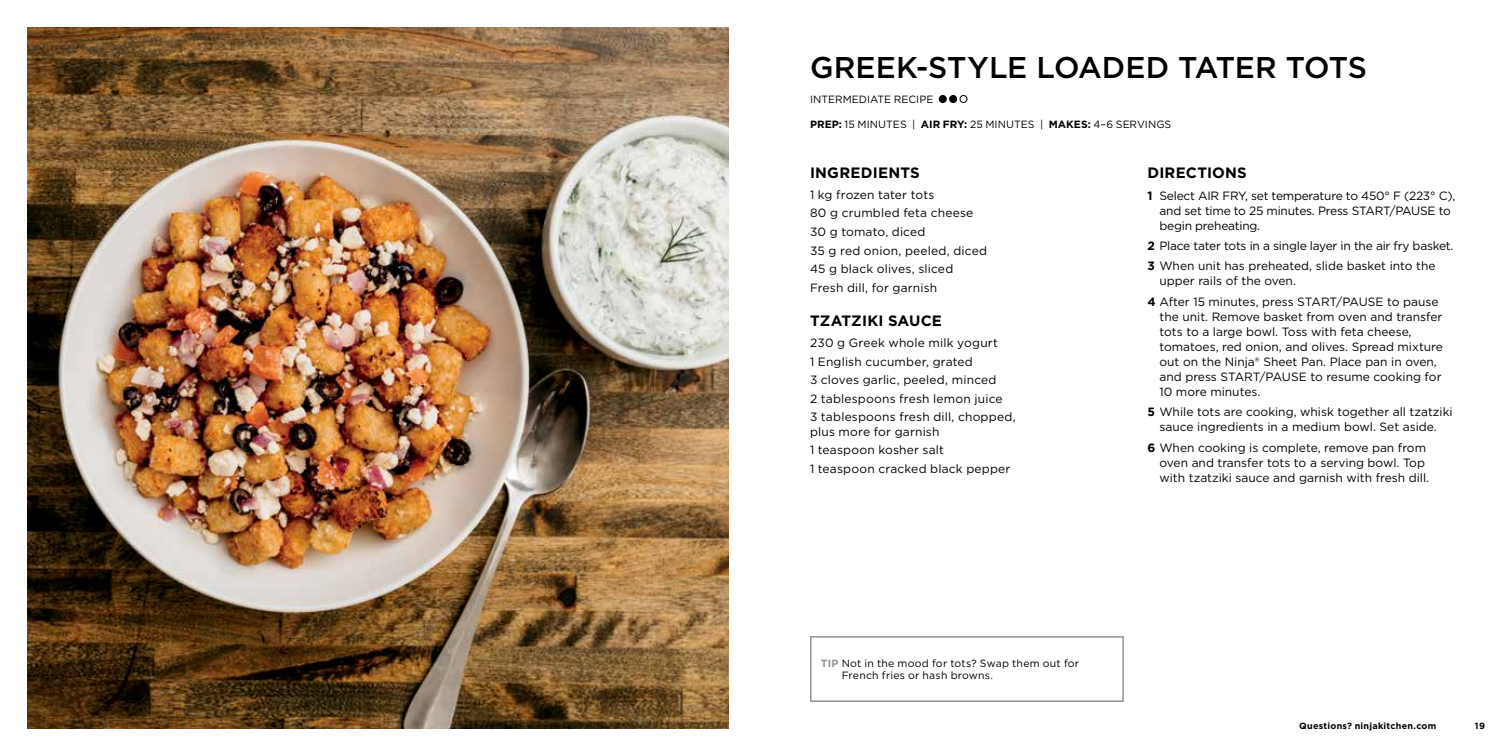
<style>
.page{position:relative;width:1512px;height:756px;background:#fff}
.page>*{position:absolute;margin:0;border:0;box-sizing:border-box;transform-origin:0 0}
.t1{font:500 30px "Gotham";letter-spacing:-.005em;color:#000}
.t2{font:700 15px "Gotham";letter-spacing:.015em;color:#000}
.t3{font:12px/18.6px "Gotham";color:#000}
.t4{font:12px/15px "Gotham";letter-spacing:-.02em;color:#000}
.t5{font:10.5px/12px "Gotham";letter-spacing:.01em;color:#000}
.t6{font:700 9px "Gotham";letter-spacing:.03em;color:#000}
.s1{font-weight:700}
.s2{font-weight:700;color:#939598}
</style>
<div class="page">
<img style="left:27px;top:27px;width:702px;height:702px">
<div style="left:939px;top:96px;width:7px;height:7px;background:#000;border-radius:50%"></div>
<div style="left:939px;top:95px;width:8px;height:8px;border:1px solid #000;border-radius:50%"></div>
<div style="left:950px;top:96px;width:7px;height:7px;background:#000;border-radius:50%"></div>
<div style="left:949px;top:95px;width:8px;height:8px;border:1px solid #000;border-radius:50%"></div>
<div style="left:960px;top:95px;width:7px;height:8px;border:1px solid #000;border-radius:50%"></div>
<div style="left:810px;top:636px;width:314px;height:66px;border:2px solid #939598"></div>
<h1 class="t1" style="left:810px;top:48px;width:559px">GREEK-STYLE LOADED TATER TOTS</h1>
<p class="t5" style="left:810px;top:93px;width:125px">INTERMEDIATE RECIPE</p>
<p class="t5" style="left:810px;top:118px;width:363px"><span class="s1">PREP:</span> 15 MINUTES | <span class="s1">AIR FRY:</span> 25 MINUTES | <span class="s1">MAKES:</span> 4–6 SERVINGS</p>
<p class="t2" style="left:810px;top:163px;width:111px">INGREDIENTS</p>
<p class="t3" style="left:810px;top:185px;width:179px">1 kg frozen tater tots<br>80 g crumbled feta cheese<br>30 g tomato, diced<br>35 g red onion, peeled, diced<br>45 g black olives, sliced<br>Fresh dill, for garnish</p>
<p class="t2" style="left:810px;top:311px;width:133px">TZATZIKI SAUCE</p>
<p class="t3" style="left:810px;top:333px;width:207px">230 g Greek whole milk yogurt<br>1 English cucumber, grated<br>3 cloves garlic, peeled, minced<br>2 tablespoons fresh lemon juice<br>3 tablespoons fresh dill, chopped,</p>
<p class="t3" style="left:810px;top:422px;width:202px">plus more for garnish<br>1 teaspoon kosher salt<br>1 teaspoon cracked black pepper</p>
<p class="t2" style="left:1148px;top:163px;width:101px">DIRECTIONS</p>
<p class="t4" style="left:1160px;top:188px;width:297px;text-indent:-12px"><span class="s1">1</span> Select AIR FRY, set temperature to 450° F (223° C), and set time to 25 minutes. Press START/PAUSE to begin preheating.</p>
<p class="t4" style="left:1148px;top:235px;width:307px;line-height:20.4px"><span class="s1">2</span> Place tater tots in a single layer in the air fry basket.<br><span class="s1">3</span> When unit has preheated, slide basket into the</p>
<p class="t3" style="left:1148px;top:271px;width:293px;line-height:20.4px;text-indent:12px">upper rails of the oven.<br><span class="s1">4</span> After 15 minutes, press START/PAUSE to pause</p>
<p class="t3" style="left:1160px;top:309px;width:285px;line-height:15px">the unit. Remove basket from oven and transfer tots to a large bowl. Toss with feta cheese, tomatoes, red onion, and olives. Spread mixture out on the Ninja® Sheet Pan. Place pan in oven, and press START/PAUSE to resume cooking for 10 more minutes.</p>
<p class="t3" style="left:1148px;top:404px;width:307px;line-height:15px;text-align:center"><span class="s1">5</span> While tots are cooking, whisk together all tzatziki sauce ingredients in a medium bowl. Set aside.</p>
<p class="t3" style="left:1160px;top:440px;width:271px;line-height:15px;text-indent:-12px"><span class="s1">6</span> When cooking is complete, remove pan from oven and transfer tots to a serving bowl. Top with tzatziki sauce and garnish with fresh dill.</p>
<p class="t5" style="left:842px;top:657px;width:239px;text-indent:-21px"><span class="s2">TIP</span> Not in the mood for tots? Swap them out for<br>French fries or hash browns.</p>
<p class="t6" style="left:1299px;top:720px;width:139px">Questions? ninjakitchen.com</p>
<p class="t6" style="left:1475px;top:720px;width:12px">19</p>
</div>
